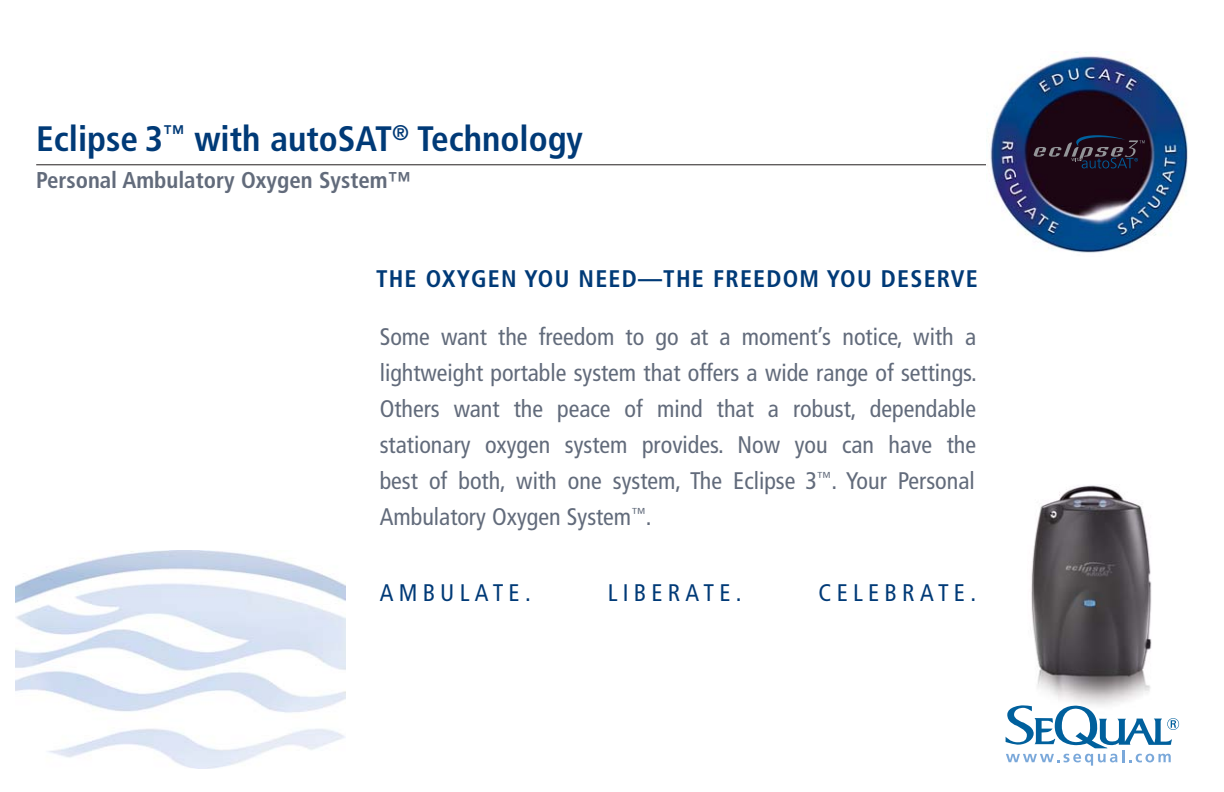
<style>
.page{position:relative;width:1224px;height:792px;background:#fff}
.page>*{position:absolute;margin:0;border:0;box-sizing:border-box;transform-origin:0 0}
.t1{font:700 condensed 35.4px "Frutiger";color:#003a77}
.t2{font:condensed 24px/36px "Frutiger";color:#626b7b;text-align:justify}
.t3{font:700 condensed 24px "Frutiger";letter-spacing:.05em;color:#003a77}
.t4{font:condensed 24px "Frutiger";letter-spacing:.22em;color:#003a77}
.t5{font:700 condensed 22.8px "Frutiger";color:#626b7b}
</style>
<div class="page">
<hr style="left:36px;top:164px;width:999px;height:1px;background:#231f20">
<img style="left:986px;top:51px;width:202px;height:202px">
<svg style="left:1033px;top:135px;width:111px;height:33px;background:#291d2c"></svg>
<img style="left:1031px;top:485px;width:121px;height:220px">
<img style="left:16px;top:550px;width:330px;height:217px">
<svg style="left:1005px;top:705px;width:173px;height:60px"></svg>
<p class="t1" style="left:36px;top:124px;width:548px">Eclipse 3<sup>™</sup> with autoSAT<sup>®</sup> Technology</p>
<p class="t5" style="left:36px;top:171px;width:376px">Personal Ambulatory Oxygen System™</p>
<p class="t3" style="left:376px;top:269px;width:603px">THE OXYGEN YOU NEED—THE FREEDOM YOU DESERVE</p>
<p class="t2" style="left:379px;top:320px;width:598px">Some want the freedom to go at a moment’s notice, with a lightweight portable system that offers a wide range of settings.<br>Others want the peace of mind that a robust, dependable stationary oxygen system provides. Now you can have the best of both, with one system, The Eclipse 3<sup>™</sup>. Your Personal Ambulatory Oxygen System<sup>™</sup>.</p>
<p class="t4" style="left:379px;top:582px;width:152px">AMBULATE.</p>
<p class="t4" style="left:607px;top:582px;width:135px">LIBERATE.</p>
<p class="t4" style="left:818px;top:582px;width:159px">CELEBRATE.</p>
</div>
